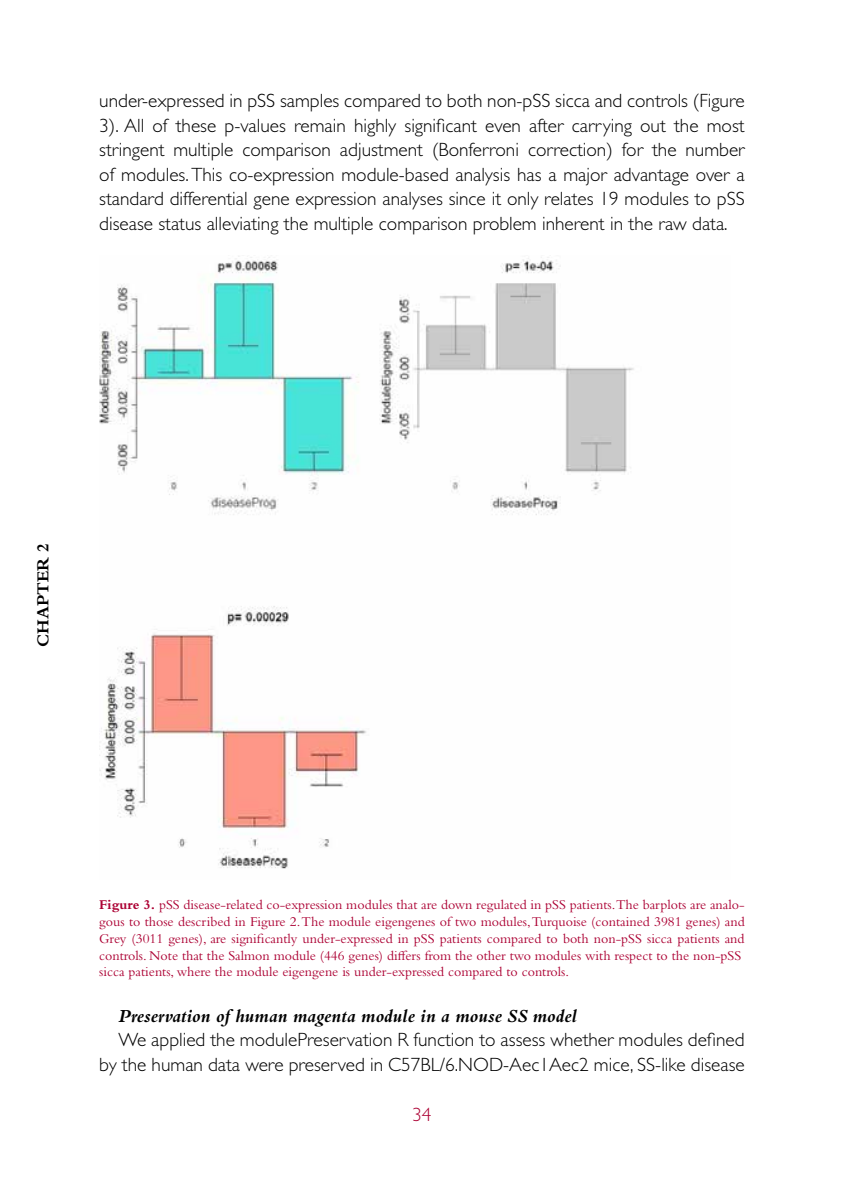
<style>
.page{position:relative;width:844px;height:1191px;background:#fff}
.page>*{position:absolute;margin:0;border:0;box-sizing:border-box;transform-origin:0 0}
.t1{font:300 19.25px/24.5px "Gill Sans Std";color:#000;text-align:justify}
.t2{font:italic 700 19.25px "Bembo Std";color:#000}
.t3{font:300 19.25px "Gill Sans Std";color:#ac0033}
.t4{font:700 17.5px "Bembo Std";color:#000}
.t5{font:14px/16.8px "Bembo Std";color:#ac0033}
.s1{font-weight:700}
</style>
<div class="page">
<img style="left:99px;top:256px;width:535px;height:613px">
<p class="t1" style="left:99px;top:89px;width:646px">under-expressed in pSS samples compared to both non-pSS sicca and controls (Figure 3). All of these p-values remain highly significant even after carrying out the most stringent multiple comparison adjustment (Bonferroni correction) for the number of modules. This co-expression module-based analysis has a major advantage over a standard differential gene expression analyses since it only relates 19 modules to pSS disease status alleviating the multiple comparison problem inherent in the raw data.</p>
<p class="t4" style="left:33px;top:647px;width:105px;rotate:-90deg">CHAPTER 2</p>
<p class="t5" style="left:99px;top:896px;width:646px"><span class="s1">Figure 3.</span> pSS disease-related co-expression modules that are down regulated in pSS patients.The barplots are analo&shy;gous to those described in Figure 2. The module eigengenes of two modules, Turquoise (contained 3981 genes) and Grey (3011 genes), are significantly under-expressed in pSS patients compared to both non-pSS sicca patients and controls. Note that the Salmon module (446 genes) differs from the other two modules with respect to the non-pSS sicca patients, where the module eigengene is under-expressed compared to controls.</p>
<p class="t2" style="left:118px;top:1005px;width:459px">Preservation of human magenta module in a mouse SS model</p>
<p class="t1" style="left:99px;top:1028px;width:646px;text-align:right">We applied the modulePreservation R function to assess whether modules defined by the human data were preserved in C57BL/6.NOD-Aec1Aec2 mice, SS-like disease</p>
<p class="t3" style="left:412px;top:1104px;width:21px">34</p>
</div>
